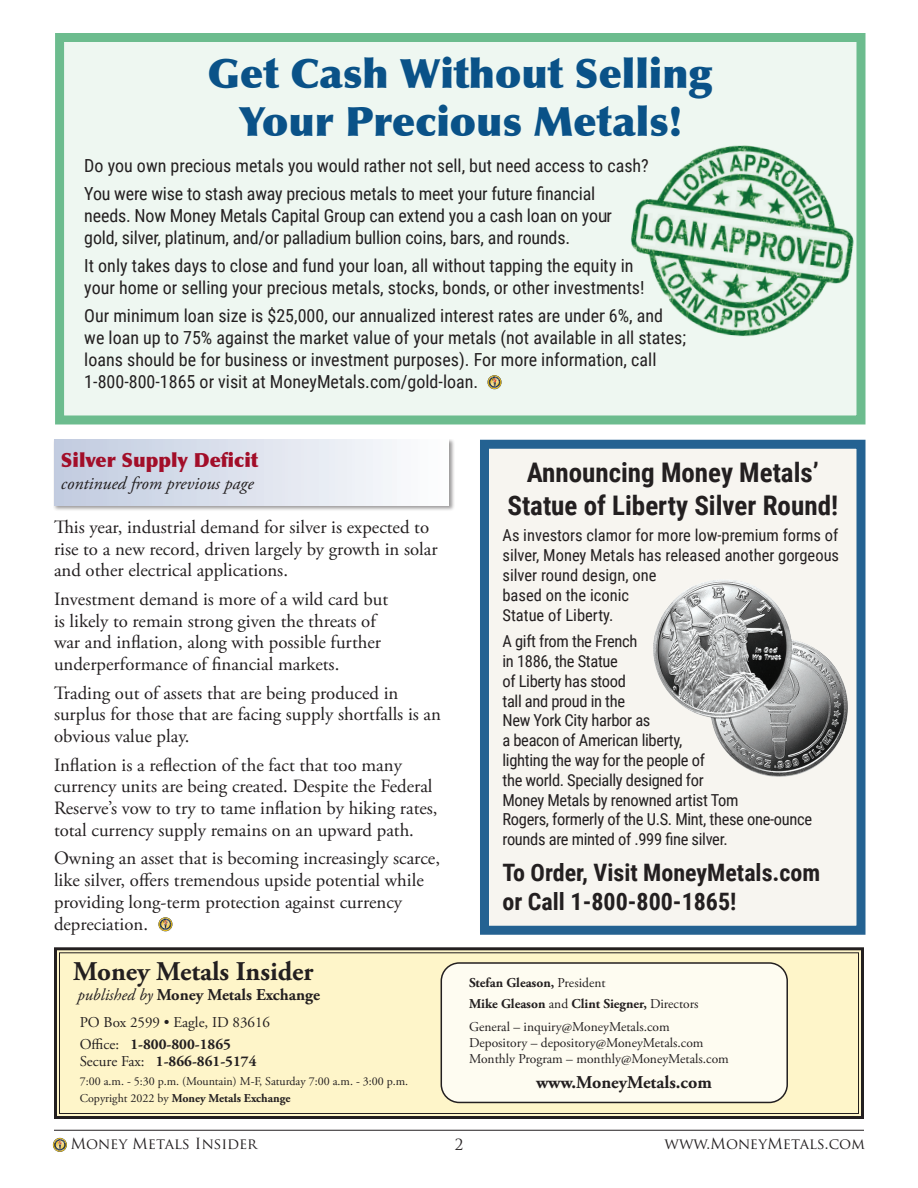
<style>
.page{position:relative;width:918px;height:1188px;background:#fff}
.page>*{position:absolute;margin:0;border:0;box-sizing:border-box;transform-origin:0 0}
.main_headlines{font:900 40.5px/48.6px "Optima";color:#0a5288;text-align:center}
.great_questions_body{font:700 27px/32.4px "Roboto Condensed";color:#231f20;text-align:center}
.t1{font:700 27px "Adobe Garamond Pro";color:#231f20}
.great_questions_body-2{font:700 24px/28.8px "Roboto Condensed";color:#231f20}
.main_headlines-2{font:900 19.5px "Optima";color:#a20e29}
.main_body{font:18.75px/21.8px "Adobe Garamond Pro";color:#231f20}
.main_body-2{font:18px/21.8px "Roboto Condensed";color:#231f20}
.main_headlines-3{font:italic 18px "Adobe Garamond Pro";color:#231f20}
.t2{font:700 18px "Adobe Garamond Pro";color:#231f20}
.great_questions_body-3{font:16.5px/19.8px "Roboto Condensed";letter-spacing:-.02em;color:#231f20}
.great_questions_body-4{font:16.5px/19.8px "Roboto Condensed";color:#231f20}
.t3{font:700 16.5px "Adobe Garamond Pro";color:#231f20}
.t4{font:700 15px/16.5px "Adobe Garamond Pro";color:#231f20}
.t5{font:15px "Trajan Pro";color:#231f20}
.t6{font:15px "Adobe Garamond Pro";color:#231f20}
.t7{font:13.5px "Adobe Garamond Pro";color:#231f20}
.t8{font:700 13.5px "Adobe Garamond Pro";color:#231f20}
.t9{font:12px "Adobe Garamond Pro";color:#231f20}
.t10{font:700 12px "Adobe Garamond Pro";color:#231f20}
.s1{font-weight:400;font-style:italic}
.s2{font-weight:400}
</style>
<div class="page">
<hr style="left:54px;top:1130px;width:810px;height:1px;background:#231f20">
<svg style="left:54px;top:947px;width:810px;height:172px;background:#efe6bd"></svg>
<div style="left:59px;top:952px;width:800px;height:162px;border:1px solid #231f20"></div>
<div style="left:441px;top:963px;width:346px;height:139px;background:#fefcf1;border-radius:18px"></div>
<div style="left:441px;top:962px;width:347px;height:141px;border:2px solid #231f20;border-radius:18px"></div>
<div style="left:53px;top:439px;width:402px;height:73px;background:#231f20;opacity:.45"></div>
<div style="left:54px;top:440px;width:395px;height:66px;background:linear-gradient(to right,#c1cbdf,#fdfdfe)"></div>
<div style="left:60px;top:38px;width:801px;height:382px;background:#eef7f1"></div>
<div style="left:55px;top:33px;width:811px;height:391px;border:9px solid #6cbc8e"></div>
<img style="left:631px;top:123px;width:235px;height:231px">
<div style="left:484px;top:444px;width:377px;height:486px;background:#f7f5f0"></div>
<div style="left:480px;top:440px;width:386px;height:495px;border:9px solid #246292"></div>
<img style="left:653px;top:580px;width:195px;height:197px">
<div style="left:53px;top:1138px;width:13px;height:13px;border:1px solid #162f57;border-radius:50%"></div>
<svg style="left:159px;top:918px;width:13px;height:13px"></svg>
<svg style="left:488px;top:376px;width:13px;height:13px"></svg>
<svg style="left:54px;top:1139px;width:12px;height:12px"></svg>
<p class="main_headlines" style="left:208px;top:49px;width:506px">Get Cash Without Selling<br>Your Precious Metals!</p>
<p class="main_body-2" style="left:84px;top:154px;width:566px">Do you own precious metals you would rather not sell, but need access to cash?</p>
<p class="main_body-2" style="left:84px;top:182px;width:529px">You were wise to stash away precious metals to meet your future financial needs. Now Money Metals Capital Group can extend you a cash loan on your gold, silver, platinum, and/or palladium bullion coins, bars, and rounds.</p>
<p class="main_body-2" style="left:84px;top:254px;width:562px">It only takes days to close and fund your loan, all without tapping the equity in your home or selling your precious metals, stocks, bonds, or other investments!</p>
<p class="main_body-2" style="left:84px;top:304px;width:603px">Our minimum loan size is $25,000, our annualized interest rates are under 6%, and we loan up to 75% against the market value of your metals (not available in all states; loans should be for business or investment purposes). For more information, call 1-800-800-1865 or visit at MoneyMetals.com/gold-loan.</p>
<p class="main_headlines-2" style="left:61px;top:448px;width:199px">Silver Supply Deficit</p>
<p class="main_headlines-3" style="left:61px;top:473px;width:194px">continued from previous page</p>
<p class="main_body" style="left:54px;top:517px;width:385px">This year, industrial demand for silver is expected to rise to a new record, driven largely by growth in solar and other electrical applications.</p>
<p class="main_body" style="left:54px;top:589px;width:336px">Investment demand is more of a wild card but is likely to remain strong given the threats of war and inflation, along with possible further underperformance of financial markets.</p>
<p class="main_body" style="left:54px;top:682px;width:389px">Trading out of assets that are being produced in surplus for those that are facing supply shortfalls is an obvious value play.</p>
<p class="main_body" style="left:54px;top:754px;width:385px">Inflation is a reflection of the fact that too many currency units are being created. Despite the Federal Reserve’s vow to try to tame inflation by hiking rates, total currency supply remains on an upward path.</p>
<p class="main_body" style="left:54px;top:848px;width:388px">Owning an asset that is becoming increasingly scarce, like silver, offers tremendous upside potential while providing long-term protection against currency depreciation.</p>
<p class="t1" style="left:73px;top:955px;width:242px">Money Metals Insider</p>
<p class="t3" style="left:77px;top:985px;width:244px"><span class="s1">published by</span> Money Metals Exchange</p>
<p class="t6" style="left:80px;top:1013px;width:192px">PO Box 2599 • Eagle, ID 83616</p>
<p class="t4" style="left:80px;top:1037px;width:178px"><span class="s2">Office:</span> 1-800-800-1865<br><span class="s2">Secure Fax:</span> 1-866-861-5174</p>
<p class="t9" style="left:80px;top:1074px;width:330px">7:00 a.m. - 5:30 p.m. (Mountain) M-F, Saturday 7:00 a.m. - 3:00 p.m.</p>
<p class="t10" style="left:80px;top:1091px;width:212px"><span class="s2">Copyright 2022 by</span> Money Metals Exchange</p>
<p class="great_questions_body" style="left:507px;top:456px;width:332px">Announcing Money Metals’<br>Statue of Liberty Silver Round!</p>
<p class="great_questions_body-4" style="left:502px;top:525px;width:338px">As investors clamor for more low-premium forms of silver, Money Metals has released another gorgeous silver round design, one<br>based on the iconic<br>Statue of Liberty.</p>
<p class="great_questions_body-3" style="left:502px;top:631px;width:311px">A gift from the French<br>in 1886, the Statue<br>of Liberty has stood<br>tall and proud in the<br>New York City harbor as<br>a beacon of American liberty,<br>lighting the way for the people of<br>the world. Specially designed for<br>Money Metals by renowned artist Tom<br>Rogers, formerly of the U.S. Mint, these one-ounce rounds are minted of .999 fine silver.</p>
<p class="great_questions_body-2" style="left:502px;top:857px;width:319px">To Order, Visit MoneyMetals.com or Call 1-800-800-1865!</p>
<p class="t8" style="left:469px;top:975px;width:138px">Stefan Gleason, <span class="s2">President</span></p>
<p class="t8" style="left:469px;top:996px;width:231px">Mike Gleason <span class="s2">and</span> Clint Siegner, <span class="s2">Directors</span></p>
<p class="t7" style="left:469px;top:1018px;width:202px">General – inquiry@MoneyMetals.com</p>
<p class="t7" style="left:469px;top:1035px;width:236px">Depository – depository@MoneyMetals.com</p>
<p class="t7" style="left:469px;top:1051px;width:261px">Monthly Program – monthly@MoneyMetals.com</p>
<p class="t2" style="left:536px;top:1072px;width:177px">www.MoneyMetals.com</p>
<p class="t5" style="left:70px;top:1134px;width:188px">Money Metals Insider</p>
<p class="t5" style="left:455px;top:1135px;width:10px">2</p>
<p class="t5" style="left:664px;top:1134px;width:202px">www.MoneyMetals.com</p>
</div>
